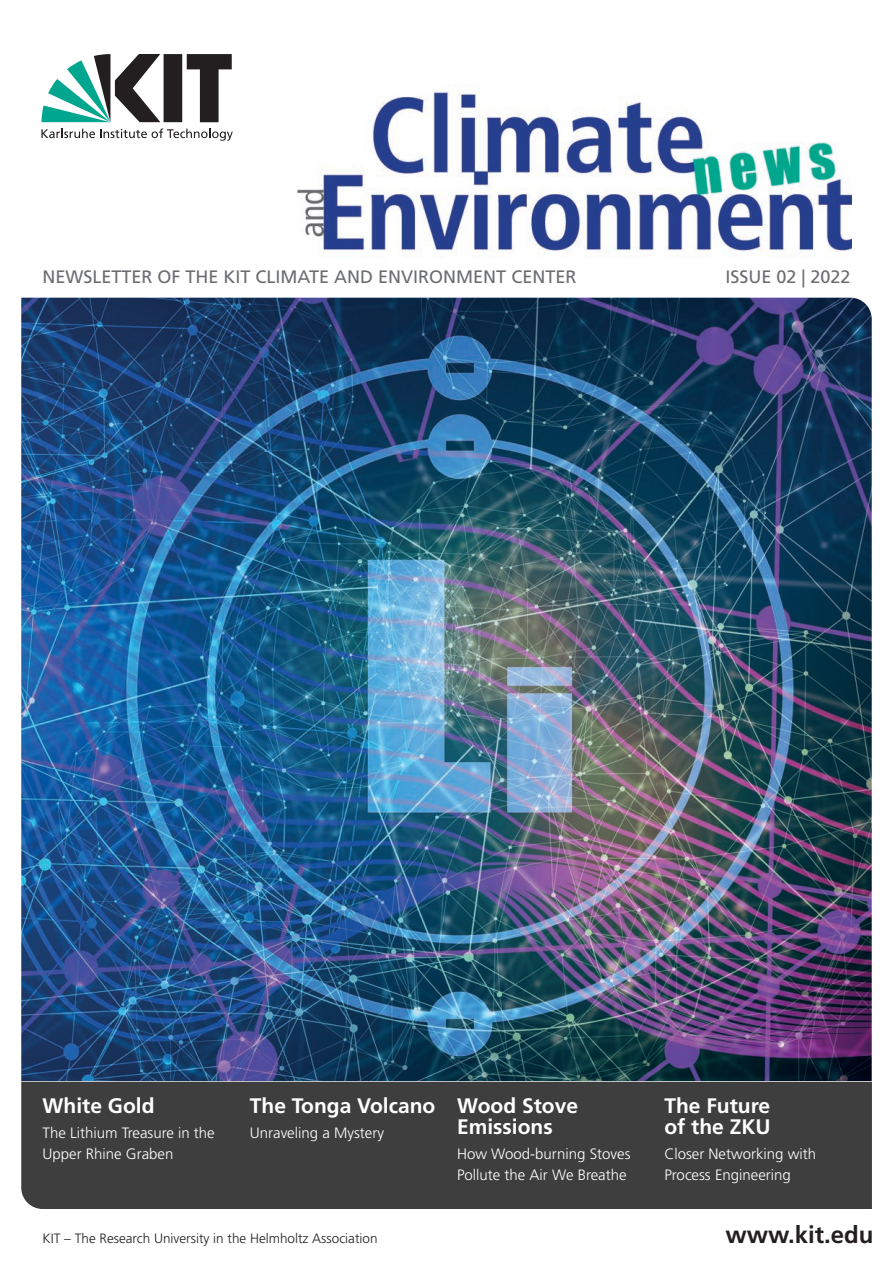
<style>
.page{position:relative;width:893px;height:1263px;background:#fff}
.page>*{position:absolute;margin:0;border:0;box-sizing:border-box;transform-origin:0 0}
.t1{font:700 24px "Frutiger LT Std";color:#231f20}
.t2{font:700 21px/21px "Frutiger LT Std";color:#fff}
.t3{font:18px "Frutiger LT Std";color:#6c6d70}
.t4{font:300 15px/21px "Frutiger LT Std";color:#fff}
.t5{font:300 13.5px "Frutiger LT Std";color:#231f20}
</style>
<div class="page">
<img style="left:297px;top:90px;width:554px;height:168px">
<div style="left:21px;top:1082px;width:851px;height:127px;background:#3e3e3f"></div>
<svg style="left:41px;top:54px;width:191px;height:68px"></svg>
<svg style="left:41px;top:128px;width:192px;height:13px"></svg>
<img style="left:21px;top:298px;width:851px;height:783px">
<p class="t3" style="left:43px;top:266px;width:535px">NEWSLETTER OF THE KIT CLIMATE AND ENVIRONMENT CENTER</p>
<p class="t3" style="left:725px;top:266px;width:127px">ISSUE 02 | 2022</p>
<h2 class="t2" style="left:43px;top:1095px;width:114px">White Gold</h2>
<p class="t4" style="left:43px;top:1123px;width:174px">The Lithium Treasure in the<br>Upper Rhine Graben</p>
<h2 class="t2" style="left:250px;top:1095px;width:187px">The Tonga Volcano</h2>
<p class="t4" style="left:250px;top:1123px;width:136px">Unraveling a Mystery</p>
<p class="t5" style="left:43px;top:1230px;width:337px">KIT – The Research University in the Helmholtz Association</p>
<h2 class="t2" style="left:457px;top:1095px;width:122px">Wood Stove<br>Emissions</h2>
<p class="t4" style="left:457px;top:1144px;width:175px">How Wood-burning Stoves<br>Pollute the Air We Breathe</p>
<h2 class="t2" style="left:664px;top:1095px;width:108px">The Future of the ZKU</h2>
<p class="t4" style="left:664px;top:1144px;width:153px">Closer Networking with<br>Process Engineering</p>
<h1 class="t1" style="left:725px;top:1220px;width:150px">www.kit.edu</h1>
</div>
